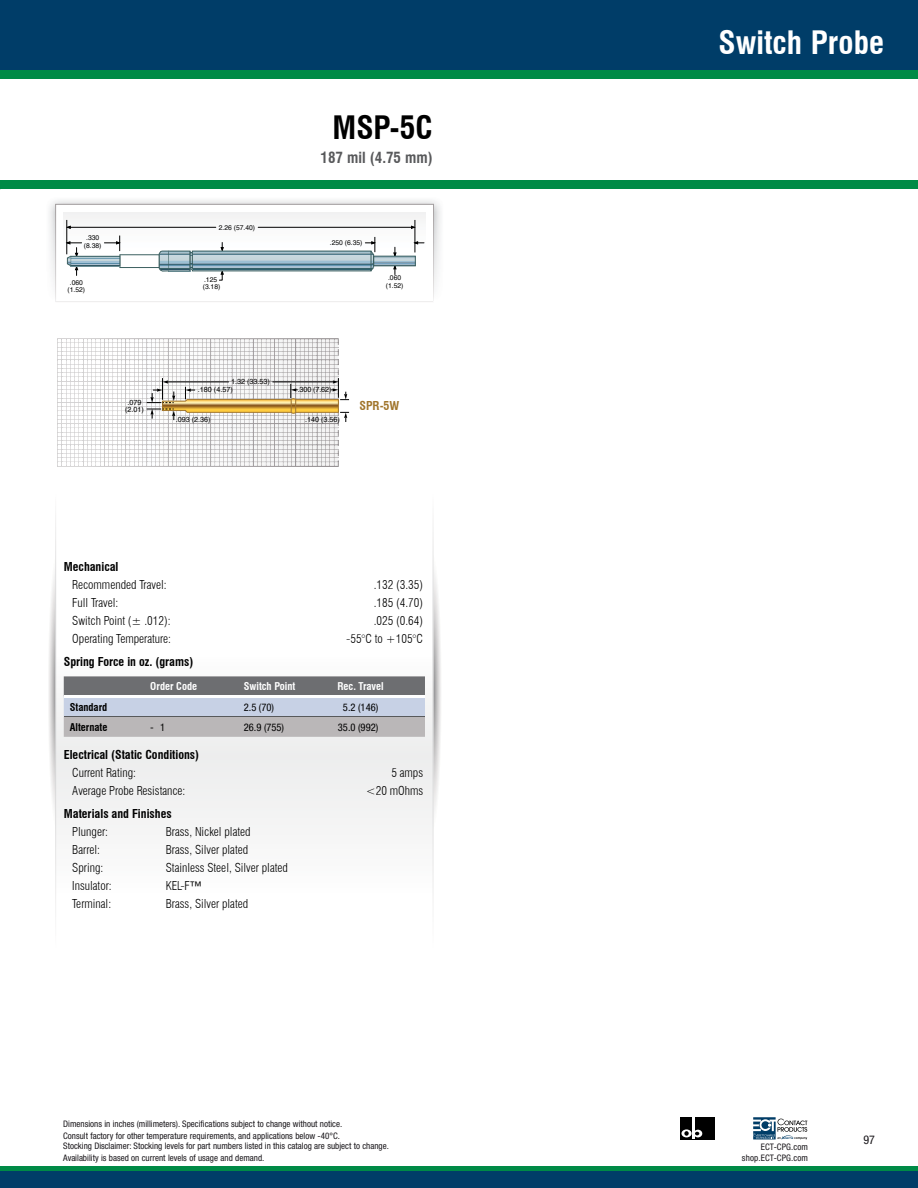
<style>
.page{position:relative;width:918px;height:1188px;background:#fff}
.page>*{position:absolute;margin:0;border:0;box-sizing:border-box;transform-origin:0 0}
.t1{font:700 condensed 31.5px "Swiss 721 BT";color:#fff}
.t2{font:700 condensed 31.5px "Swiss 721 BT";color:#000}
.t3{font:700 condensed 15px "Swiss 721 BT";color:#58595b}
.t4{font:300 condensed 12px "Swiss 721 BT";color:#000}
.t5{font:700 condensed 12px "Swiss 721 BT";color:#000}
.t6{font:700 condensed 12px "Swiss 721 BT";color:#a1752b}
.t7{font:condensed 12px "Helvetica Neue LT Std";color:#1a171b}
.t8{font:condensed 10.5px "Helvetica Neue LT Std";color:#000}
.t9{font:700 condensed 10.5px "Swiss 721 BT";color:#fff}
.t10{font:700 condensed 10.5px "Swiss 721 BT";color:#000}
.t11{font:condensed 9px/11.9px "Helvetica Neue LT Std";color:#1a171b}
.t12{font:7.2px/7.5px "Helvetica";color:#000;text-align:center}
.t13{font:6.75px/7.2px "Helvetica";color:#000;text-align:center}
.s1{font-family:"Helvetica Neue LT Std";font-weight:400}
</style>
<div class="page">
<div style="left:0;top:1171px;width:918px;height:17px;background:#003d68"></div>
<div style="left:0;top:1166px;width:918px;height:5px;background:#008a46"></div>
<div style="left:0;top:0;width:918px;height:72px;background:#003d68"></div>
<div style="left:0;top:70px;width:918px;height:9px;background:#008a46"></div>
<div style="left:0;top:180px;width:918px;height:9px;background:#008a46"></div>
<svg style="left:433px;top:532px;width:8px;height:357px"></svg>
<svg style="left:49px;top:575px;width:6px;height:234px"></svg>
<svg style="left:55px;top:515px;width:378px;height:398px"></svg>
<svg style="left:57px;top:338px;width:282px;height:1px"></svg>
<svg style="left:55px;top:204px;width:379px;height:98px"></svg>
<div style="left:190px;top:252px;width:3px;height:17px;border:1px solid #3c6060"></div>
<svg style="left:57px;top:339px;width:292px;height:128px"></svg>
<div style="left:681px;top:1117px;width:34px;height:22px;background:#000"></div>
<hr style="left:692px;top:1117px;width:3px;height:20px;background:#fff">
<svg style="left:681px;top:1129px;width:21px;height:10px"></svg>
<svg style="left:753px;top:1117px;width:54px;height:22px"></svg>
<svg style="left:64px;top:676px;width:361px;height:61px;background:#a3a6ae"></svg>
<hr style="left:64px;top:717px;width:80px;height:1px;background:#58595b">
<hr style="left:144px;top:717px;width:94px;height:1px;background:#58595b">
<hr style="left:238px;top:717px;width:93px;height:1px;background:#58595b">
<hr style="left:331px;top:717px;width:94px;height:1px;background:#58595b">
<hr style="left:64px;top:695px;width:80px;height:3px;background:#fff">
<hr style="left:144px;top:695px;width:94px;height:3px;background:#fff">
<hr style="left:238px;top:695px;width:93px;height:3px;background:#fff">
<hr style="left:331px;top:695px;width:94px;height:3px;background:#fff">
<p class="t13" style="left:219px;top:224px;width:38px">2.26 (57.40)</p>
<h1 class="t2" style="left:333px;top:109px;width:102px">MSP-5C</h1>
<h2 class="t3" style="left:321px;top:148px;width:114px">187 mil (4.75 mm)</h2>
<p class="t13" style="left:84px;top:234px;width:19px">.330 (8.38)</p>
<p class="t13" style="left:330px;top:239px;width:34px">.250 (6.35)</p>
<p class="t13" style="left:68px;top:279px;width:19px">.060 (1.52)</p>
<p class="t13" style="left:203px;top:276px;width:19px;text-align:left">.125 (3.18)</p>
<p class="t13" style="left:386px;top:274px;width:19px">.060 (1.52)</p>
<p class="t12" style="left:125px;top:398px;width:20px">.079 (2.01)</p>
<p class="t12" style="left:231px;top:378px;width:40px">1.32 (33.53)</p>
<p class="t12" style="left:198px;top:386px;width:36px">.180 (4.57)</p>
<p class="t12" style="left:176px;top:416px;width:36px">.093 (2.36)</p>
<p class="t12" style="left:298px;top:386px;width:35px">.300 (7.62)</p>
<p class="t12" style="left:305px;top:416px;width:36px">.140 (3.56)</p>
<h3 class="t6" style="left:359px;top:398px;width:42px">SPR-5W</h3>
<h3 class="t5" style="left:64px;top:559px;width:56px">Mechanical</h3>
<h3 class="t4" style="left:72px;top:577px;width:96px">Recommended Travel:</h3>
<h3 class="t4" style="left:374px;top:577px;width:51px">.132 (3.35)</h3>
<h3 class="t4" style="left:72px;top:595px;width:48px">Full Travel:</h3>
<h3 class="t4" style="left:374px;top:595px;width:51px">.185 (4.70)</h3>
<h3 class="t4" style="left:72px;top:613px;width:100px">Switch Point (± .012):</h3>
<h3 class="t4" style="left:374px;top:613px;width:51px">.025 (0.64)</h3>
<h3 class="t4" style="left:72px;top:631px;width:100px">Operating Temperature:</h3>
<h3 class="t4" style="left:346px;top:631px;width:78px">-55°C to +105°C</h3>
<h3 class="t5" style="left:64px;top:655px;width:131px">Spring Force in oz. (grams)</h3>
<p class="t9" style="left:150px;top:680px;width:48px">Order Code</p>
<p class="t9" style="left:244px;top:680px;width:53px">Switch Point</p>
<p class="t9" style="left:337px;top:680px;width:48px">Rec. Travel</p>
<p class="t10" style="left:70px;top:701px;width:39px">Standard</p>
<p class="t8" style="left:244px;top:701px;width:32px">2 5 (70)</p>
<p class="t8" style="left:343px;top:701px;width:37px">5 2 (146)</p>
<p class="t10" style="left:70px;top:721px;width:39px">Alternate</p>
<p class="t8" style="left:150px;top:721px;width:16px">- 1</p>
<p class="t8" style="left:244px;top:721px;width:42px">26 9 (755)</p>
<p class="t8" style="left:338px;top:721px;width:42px">35 0 (992)</p>
<h3 class="t5" style="left:64px;top:747px;width:137px">Electrical (Static Conditions)</h3>
<h3 class="t4" style="left:72px;top:765px;width:65px">Current Rating:</h3>
<h3 class="t4" style="left:391px;top:765px;width:33px">5 amps</h3>
<h3 class="t4" style="left:72px;top:783px;width:115px">Average Probe Resistance:</h3>
<h3 class="t4" style="left:366px;top:783px;width:59px">&lt;20 mOhms</h3>
<h3 class="t5" style="left:64px;top:807px;width:109px">Materials and Finishes</h3>
<h3 class="t4" style="left:72px;top:825px;width:37px">Plunger:</h3>
<h3 class="t4" style="left:166px;top:825px;width:86px">Brass, Nickel plated</h3>
<h3 class="t4" style="left:72px;top:843px;width:29px">Barrel:</h3>
<h3 class="t4" style="left:166px;top:843px;width:84px">Brass, Silver plated</h3>
<h3 class="t4" style="left:72px;top:861px;width:33px">Spring:</h3>
<h3 class="t4" style="left:166px;top:861px;width:124px">Stainless Steel, Silver plated</h3>
<h3 class="t4" style="left:72px;top:879px;width:41px">Insulator:</h3>
<h3 class="t4" style="left:166px;top:879px;width:37px">KEL-F<span class="s1">™</span></h3>
<h3 class="t4" style="left:72px;top:897px;width:40px">Terminal:</h3>
<h3 class="t4" style="left:166px;top:897px;width:84px">Brass, Silver plated</h3>
<p class="t11" style="left:63px;top:1118px;width:278px">Dimensions in inches (millimeters) Specifications subject to change without notice<br>Consult factory for other temperature requirements, and applications below -40°C</p>
<p class="t11" style="left:63px;top:1140px;width:325px">Stocking Disclaimer: Stocking levels for part numbers listed in this catalog are subject to change<br>Availability is based on current levels of usage and demand</p>
<h1 class="t1" style="left:718px;top:23px;width:167px">Switch Probe</h1>
<p class="t11" style="left:742px;top:1142px;width:68px;line-height:10.4px;text-align:right">ECT-CPG com<br>shop ECT-CPG com</p>
<h3 class="t7" style="left:863px;top:1133px;width:13px">97</h3>
</div>
